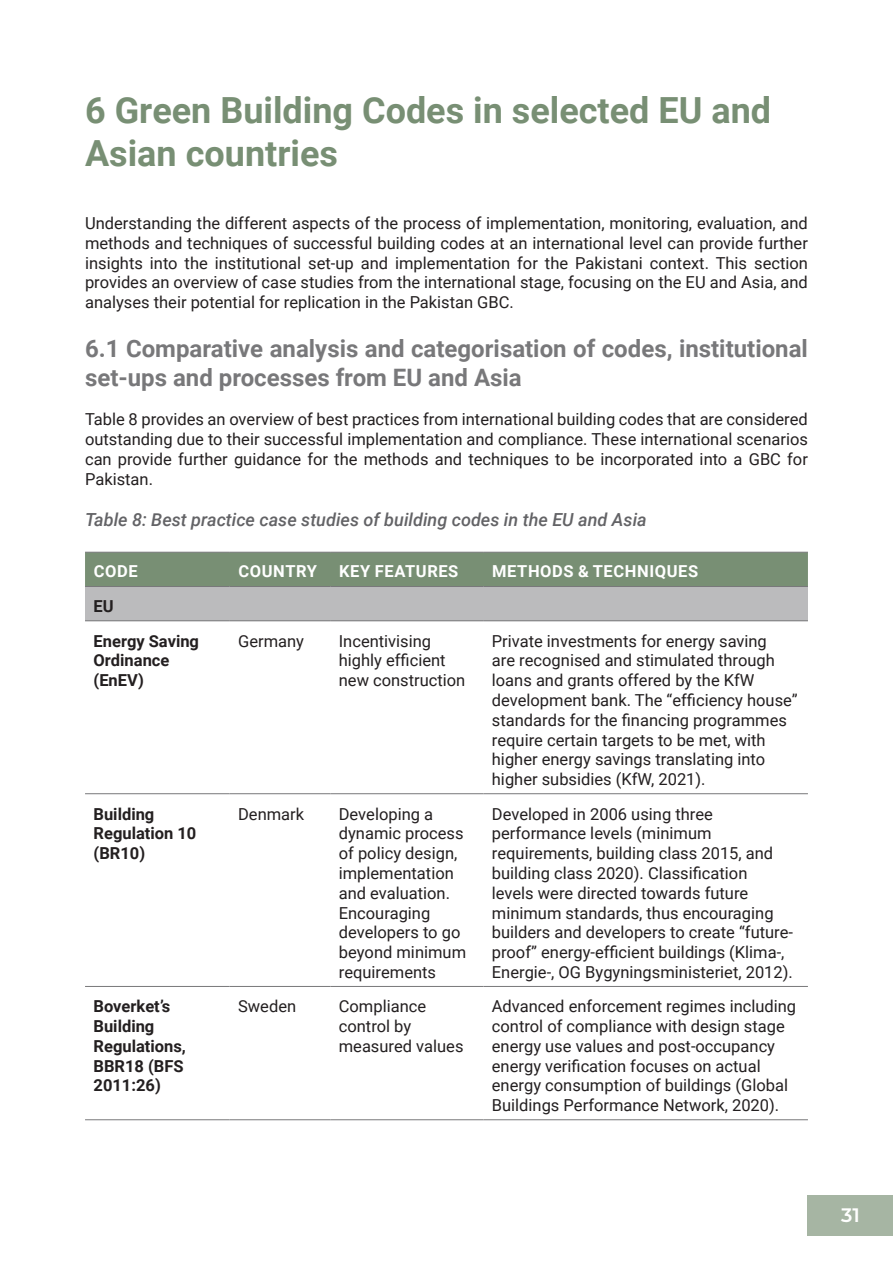
<style>
.page{position:relative;width:893px;height:1263px;background:#fff}
.page>*{position:absolute;margin:0;border:0;box-sizing:border-box;transform-origin:0 0}
.t1{font:700 36px/43.2px "Roboto";color:#788f74}
.t2{font:700 24px/28.8px "Roboto";color:#78787a}
.t3{font:600 19.5px "Montserrat";color:#fff}
.figtitle{font:italic 500 18px "Roboto";color:#636366}
.body{font:16.5px/19.8px "Roboto";color:#231f20}
.t4{font:700 16.5px/19.8px "Roboto";color:#231f20}
.t5{font:700 16.5px "Roboto";letter-spacing:.035em;color:#fff}
</style>
<div class="page">
<div style="left:808px;top:1195px;width:85px;height:40px;background:#a6b5a3"></div>
<div style="left:85px;top:553px;width:723px;height:33px;background:#788f74"></div>
<div style="left:85px;top:586px;width:723px;height:35px;background:#bbbbbd"></div>
<hr style="left:85px;top:552px;width:145px;height:1px;background:#78787a">
<hr style="left:230px;top:552px;width:100px;height:1px;background:#78787a">
<hr style="left:330px;top:552px;width:153px;height:1px;background:#78787a">
<hr style="left:483px;top:552px;width:325px;height:1px;background:#78787a">
<hr style="left:85px;top:586px;width:145px;height:1px;background:#78787a">
<hr style="left:230px;top:586px;width:100px;height:1px;background:#78787a">
<hr style="left:330px;top:586px;width:153px;height:1px;background:#78787a">
<hr style="left:483px;top:586px;width:325px;height:1px;background:#78787a">
<hr style="left:85px;top:620px;width:145px;height:1px;background:#78787a">
<hr style="left:230px;top:620px;width:100px;height:1px;background:#78787a">
<hr style="left:330px;top:620px;width:153px;height:1px;background:#78787a">
<hr style="left:483px;top:620px;width:325px;height:1px;background:#78787a">
<hr style="left:85px;top:793px;width:145px;height:1px;background:#78787a">
<hr style="left:230px;top:793px;width:100px;height:1px;background:#78787a">
<hr style="left:330px;top:793px;width:153px;height:1px;background:#78787a">
<hr style="left:483px;top:793px;width:325px;height:1px;background:#78787a">
<hr style="left:85px;top:986px;width:145px;height:1px;background:#78787a">
<hr style="left:230px;top:986px;width:100px;height:1px;background:#78787a">
<hr style="left:330px;top:986px;width:153px;height:1px;background:#78787a">
<hr style="left:483px;top:986px;width:325px;height:1px;background:#78787a">
<hr style="left:85px;top:1119px;width:145px;height:1px;background:#78787a">
<hr style="left:230px;top:1119px;width:100px;height:1px;background:#78787a">
<hr style="left:330px;top:1119px;width:153px;height:1px;background:#78787a">
<hr style="left:483px;top:1119px;width:325px;height:1px;background:#78787a">
<p class="t1" style="left:85px;top:87px;width:688px">6 Green Building Codes in selected EU and<br>Asian countries</p>
<p class="body" style="left:85px;top:213px;width:724px;text-align:justify">Understanding the different aspects of the process of implementation, monitoring, evaluation, and methods and techniques of successful building codes at an international level can provide further insights into the institutional set-up and implementation for the Pakistani context. This section provides an overview of case studies from the international stage, focusing on the EU and Asia, and analyses their potential for replication in the Pakistan GBC.</p>
<p class="t2" style="left:85px;top:333px;width:724px">6.1 Comparative analysis and categorisation of codes, institutional set-ups and processes from EU and Asia</p>
<p class="body" style="left:85px;top:409px;width:724px;text-align:justify">Table 8 provides an overview of best practices from international building codes that are considered outstanding due to their successful implementation and compliance. These international scenarios can provide further guidance for the methods and techniques to be incorporated into a GBC for Pakistan.</p>
<p class="figtitle" style="left:85px;top:507px;width:563px">Table 8: Best practice case studies of building codes in the EU and Asia</p>
<p class="t5" style="left:94px;top:559px;width:45px">CODE</p>
<p class="t5" style="left:238px;top:559px;width:80px">COUNTRY</p>
<p class="t5" style="left:339px;top:559px;width:121px">KEY FEATURES</p>
<p class="t5" style="left:492px;top:559px;width:207px">METHODS &amp; TECHNIQUES</p>
<p class="t4" style="left:94px;top:596px;width:22px">EU</p>
<p class="t4" style="left:94px;top:630px;width:107px">Energy Saving<br>Ordinance (EnEV)</p>
<p class="body" style="left:238px;top:630px;width:67px">Germany</p>
<p class="body" style="left:339px;top:630px;width:128px">Incentivising highly efficient new construction</p>
<p class="body" style="left:492px;top:630px;width:307px">Private investments for energy saving<br>are recognised and stimulated through loans and grants offered by the KfW development bank. The “efficiency house” standards for the financing programmes require certain targets to be met, with higher energy savings translating into higher subsidies (KfW, 2021).</p>
<p class="t4" style="left:94px;top:803px;width:104px">Building<br>Regulation 10 (BR10)</p>
<p class="body" style="left:238px;top:803px;width:68px">Denmark</p>
<p class="body" style="left:339px;top:803px;width:129px">Developing a dynamic process of policy design, implementation and evaluation.<br>Encouraging developers to go beyond minimum requirements</p>
<p class="body" style="left:492px;top:803px;width:303px">Developed in 2006 using three performance levels (minimum requirements, building class 2015, and building class 2020). Classification levels were directed towards future minimum standards, thus encouraging builders and developers to create “future&shy;proof” energy-efficient buildings (Klima-, Energie-, OG Bygyningsministeriet, 2012).</p>
<p class="t4" style="left:94px;top:996px;width:94px">Boverket’s<br>Building<br>Regulations,<br>BBR18 (BFS<br>2011:26)</p>
<p class="body" style="left:238px;top:996px;width:60px">Sweden</p>
<p class="body" style="left:339px;top:996px;width:126px">Compliance control by measured values</p>
<p class="body" style="left:492px;top:996px;width:306px">Advanced enforcement regimes including control of compliance with design stage energy use values and post-occupancy energy verification focuses on actual energy consumption of buildings (Global Buildings Performance Network, 2020).</p>
<p class="t3" style="left:841px;top:1201px;width:20px">31</p>
</div>
